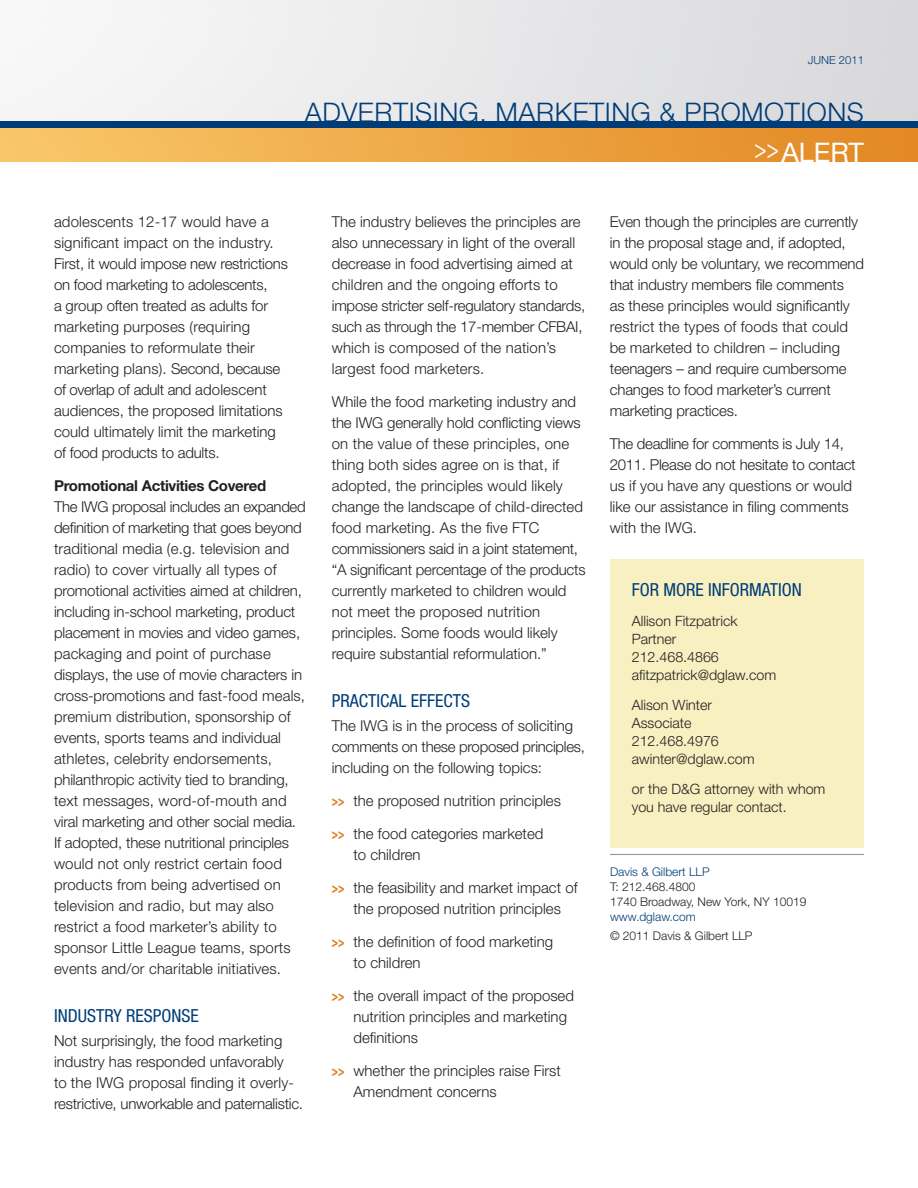
<style>
.page{position:relative;width:918px;height:1188px;background:#fff}
.page>*{position:absolute;margin:0;border:0;box-sizing:border-box;transform-origin:0 0}
.t1{font:300 27px "Helvetica Neue LT Std";letter-spacing:.02em;color:#003d78}
.t2{font:27px "Helvetica Neue LT Std";color:#fff;scale:.75 1}
._4__Story_Subhead{font:condensed 18px "Helvetica Neue LT Std";color:#003d78}
._6__For_More_Info{font:condensed 18px "Helvetica Neue LT Std";color:#003d78}
._3__Story_Body_Copy{font:300 15px/21px "Helvetica Neue LT Std";color:#231f20}
._7__For_More_Info{font:300 14.25px/18px "Helvetica Neue LT Std";color:#231f20}
._7__For_More_Info-2{font:300 12px "Helvetica Neue LT Std";color:#231f20}
._7__For_More_Info-3{font:300 12px "Helvetica Neue LT Std";color:#003d78}
.t3{font:300 11.25px "Helvetica Neue LT Std";color:#003d78}
.s1{font-weight:700}
.s2{font-weight:700;color:#df7e1a}
</style>
<div class="page">
<img style="left:0;top:128px;width:918px;height:34px">
<img style="left:0;top:0;width:918px;height:122px">
<div style="left:0;top:122px;width:918px;height:6px;background:#003d78"></div>
<div style="left:610px;top:559px;width:254px;height:289px;background:#f9f0c1"></div>
<hr style="left:610px;top:854px;width:254px;height:1px;background:#939598">
<p class="t3" style="left:808px;top:53px;width:58px">JUNE 2011</p>
<p class="t1" style="left:305px;top:96px;width:561px">ADVERTISING, MARKETING &amp; PROMOTIONS</p>
<p class="t2" style="left:755px;top:136px;width:147px">&gt;&gt;ALERT</p>
<p class="_3__Story_Body_Copy" style="left:54px;top:211px;width:235px">adolescents 12-17 would have a significant impact on the industry.<br>First, it would impose new restrictions on food marketing to adolescents,<br>a group often treated as adults for marketing purposes (requiring companies to reformulate their marketing plans). Second, because of overlap of adult and adolescent audiences, the proposed limitations could ultimately limit the marketing of food products to adults.</p>
<p class="_3__Story_Body_Copy" style="left:54px;top:475px;width:253px"><span class="s1">Promotional Activities Covered<br></span>The IWG proposal includes an expanded definition of marketing that goes beyond traditional media (e.g. television and radio) to cover virtually all types of promotional activities aimed at children, including in-school marketing, product placement in movies and video games, packaging and point of purchase displays, the use of movie characters in cross-promotions and fast-food meals, premium distribution, sponsorship of events, sports teams and individual athletes, celebrity endorsements, philanthropic activity tied to branding, text messages, word-of-mouth and viral marketing and other social media.<br>If adopted, these nutritional principles would not only restrict certain food products from being advertised on television and radio, but may also restrict a food marketer’s ability to sponsor Little League teams, sports events and/or charitable initiatives.</p>
<p class="_4__Story_Subhead" style="left:54px;top:1005px;width:146px">INDUSTRY RESPONSE</p>
<p class="_3__Story_Body_Copy" style="left:54px;top:1030px;width:251px">Not surprisingly, the food marketing industry has responded unfavorably<br>to the IWG proposal finding it overly&shy;restrictive, unworkable and paternalistic.</p>
<p class="_3__Story_Body_Copy" style="left:332px;top:211px;width:255px">The industry believes the principles are also unnecessary in light of the overall decrease in food advertising aimed at children and the ongoing efforts to impose stricter self-regulatory standards, such as through the 17-member CFBAI, which is composed of the nation’s largest food marketers.</p>
<p class="_3__Story_Body_Copy" style="left:332px;top:391px;width:255px">While the food marketing industry and the IWG generally hold conflicting views on the value of these principles, one thing both sides agree on is that, if adopted, the principles would likely change the landscape of child-directed food marketing. As the five FTC commissioners said in a joint statement, “A significant percentage of the products currently marketed to children would not meet the proposed nutrition principles. Some foods would likely require substantial reformulation.”</p>
<p class="_4__Story_Subhead" style="left:332px;top:690px;width:140px">PRACTICAL EFFECTS</p>
<p class="_3__Story_Body_Copy" style="left:332px;top:715px;width:255px">The IWG is in the process of soliciting comments on these proposed principles, including on the following topics:</p>
<p class="_3__Story_Body_Copy" style="left:332px;top:790px;width:231px"><span class="s2">&gt;&gt;</span> the proposed nutrition principles</p>
<p class="_3__Story_Body_Copy" style="left:353px;top:823px;width:192px;text-indent:-22px"><span class="s2">&gt;&gt;</span> the food categories marketed to children</p>
<p class="_3__Story_Body_Copy" style="left:332px;top:877px;width:247px;text-align:center"><span class="s2">&gt;&gt;</span> the feasibility and market impact of the proposed nutrition principles</p>
<p class="_3__Story_Body_Copy" style="left:353px;top:931px;width:201px;text-indent:-22px"><span class="s2">&gt;&gt;</span> the definition of food marketing to children</p>
<p class="_3__Story_Body_Copy" style="left:353px;top:985px;width:222px;text-indent:-22px"><span class="s2">&gt;&gt;</span> the overall impact of the proposed nutrition principles and marketing definitions</p>
<p class="_3__Story_Body_Copy" style="left:353px;top:1060px;width:209px;text-indent:-22px"><span class="s2">&gt;&gt;</span> whether the principles raise First<br>Amendment concerns</p>
<p class="_3__Story_Body_Copy" style="left:610px;top:211px;width:256px">Even though the principles are currently in the proposal stage and, if adopted, would only be voluntary, we recommend that industry members file comments<br>as these principles would significantly restrict the types of foods that could be marketed to children – including teenagers – and require cumbersome changes to food marketer’s current marketing practices.</p>
<p class="_3__Story_Body_Copy" style="left:610px;top:433px;width:247px">The deadline for comments is July 14,<br>2011. Please do not hesitate to contact us if you have any questions or would like our assistance in filing comments with the IWG.</p>
<p class="_6__For_More_Info" style="left:632px;top:580px;width:172px">FOR MORE INFORMATION</p>
<p class="_7__For_More_Info" style="left:632px;top:612px;width:146px">Allison Fitzpatrick<br>Partner<br>212.468.4866 afitzpatrick@dglaw.com</p>
<p class="_7__For_More_Info" style="left:632px;top:696px;width:124px">Alison Winter<br>Associate<br>212.468.4976 awinter@dglaw.com</p>
<p class="_7__For_More_Info" style="left:632px;top:780px;width:195px">or the D&amp;G attorney with whom you have regular contact.</p>
<p class="_7__For_More_Info-3" style="left:610px;top:864px;width:101px">Davis &amp; Gilbert LLP</p>
<p class="_7__For_More_Info-2" style="left:610px;top:879px;width:87px">T: 212.468.4800</p>
<p class="_7__For_More_Info-2" style="left:610px;top:894px;width:198px">1740 Broadway, New York, NY 10019</p>
<p class="_7__For_More_Info-3" style="left:610px;top:909px;width:87px">www.dglaw.com</p>
<p class="_7__For_More_Info-2" style="left:610px;top:929px;width:144px">© 2011 Davis &amp; Gilbert LLP</p>
</div>
